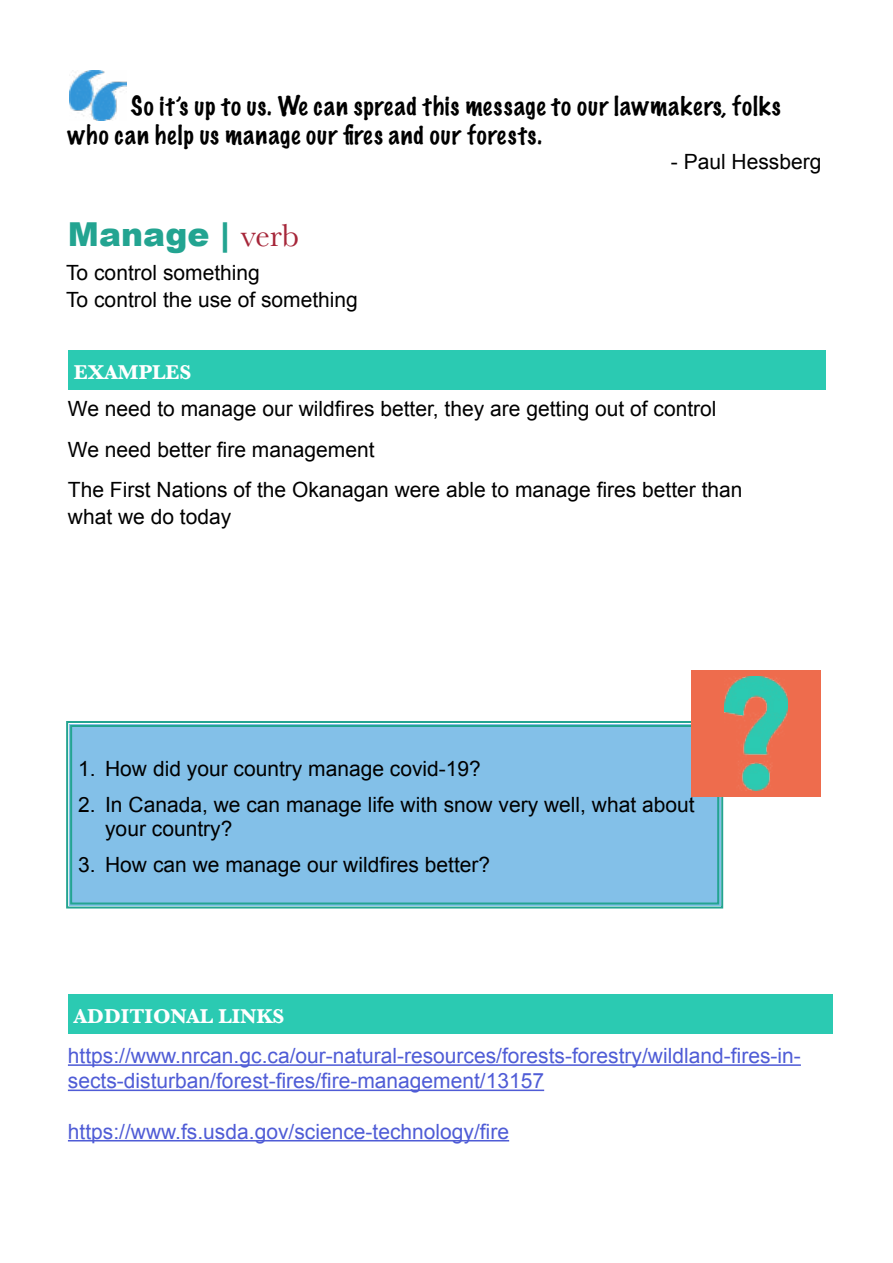
<style>
.page{position:relative;width:893px;height:1263px;background:#fff}
.page>*{position:absolute;margin:0;border:0;box-sizing:border-box;transform-origin:0 0}
.t1{font:900 33px "Arial";color:#23a491}
.t2{font:100 24px/28.8px "Marker Felt";letter-spacing:.04em;color:#000}
.t3{font:21px/40.5px "Arial";color:#000}
.t4{font:21px/25.2px "Arial";color:#4f5cd6}
.t5{font:700 20.85px "Baskerville";color:#fff}
.s1{font-family:"Baskerville";font-weight:400;color:#a62639}
</style>
<div class="page">
<div style="left:68px;top:994px;width:764px;height:39px;background:#2bcab2"></div>
<hr style="left:68px;top:1064px;width:733px;height:2px;background:#4f5cd6">
<hr style="left:68px;top:1089px;width:476px;height:2px;background:#4f5cd6">
<hr style="left:68px;top:1140px;width:441px;height:1px;background:#4f5cd6">
<div style="left:68px;top:350px;width:757px;height:39px;background:#2bcab2"></div>
<div style="left:66px;top:721px;width:658px;height:188px;background:#83c0e8"></div>
<div style="left:70px;top:725px;width:649px;height:179px;border:2px solid #23a491"></div>
<div style="left:691px;top:670px;width:129px;height:126px;background:#ee6c4d"></div>
<img style="left:724px;top:676px;width:63px;height:114px">
<img style="left:70px;top:71px;width:56px;height:50px">
<p class="t2" style="left:68px;top:91px;width:714px;text-indent:63px">So it’s up to us. We can spread this message to our lawmakers, folks who can help us manage our fires and our forests.</p>
<p class="t3" style="left:671px;top:142px;width:152px">- Paul Hessberg</p>
<h1 class="t1" style="left:68px;top:210px;width:233px">Manage | <span class="s1">verb</span></h1>
<p class="t3" style="left:66px;top:260px;width:293px;line-height:27px">To control something<br>To control the use of something</p>
<p class="t5" style="left:74px;top:358px;width:119px">EXAMPLES</p>
<p class="t3" style="left:68px;top:389px;width:676px">We need to manage our wildfires better, they are getting out of control<br>We need better fire management<br>The First Nations of the Okanagan were able to manage fires better than</p>
<p class="t3" style="left:68px;top:497px;width:165px">what we do today</p>
<p class="t3" style="left:78px;top:749px;width:404px">1. How did your country manage covid-19?</p>
<p class="t3" style="left:105px;top:793px;width:591px;line-height:24px;text-indent:-27px">2. In Canada, we can manage life with snow very well, what about your country?</p>
<p class="t3" style="left:78px;top:845px;width:414px">3. How can we manage our wildfires better?</p>
<p class="t5" style="left:74px;top:1002px;width:212px">ADDITIONAL LINKS</p>
<p class="t4" style="left:68px;top:1043px;width:734px">https://www.nrcan.gc.ca/our-natural-resources/forests-forestry/wildland-fires-in&shy;sects-disturban/forest-fires/fire-management/13157</p>
<p class="t4" style="left:68px;top:1119px;width:443px">https://www.fs.usda.gov/science-technology/fire</p>
</div>
